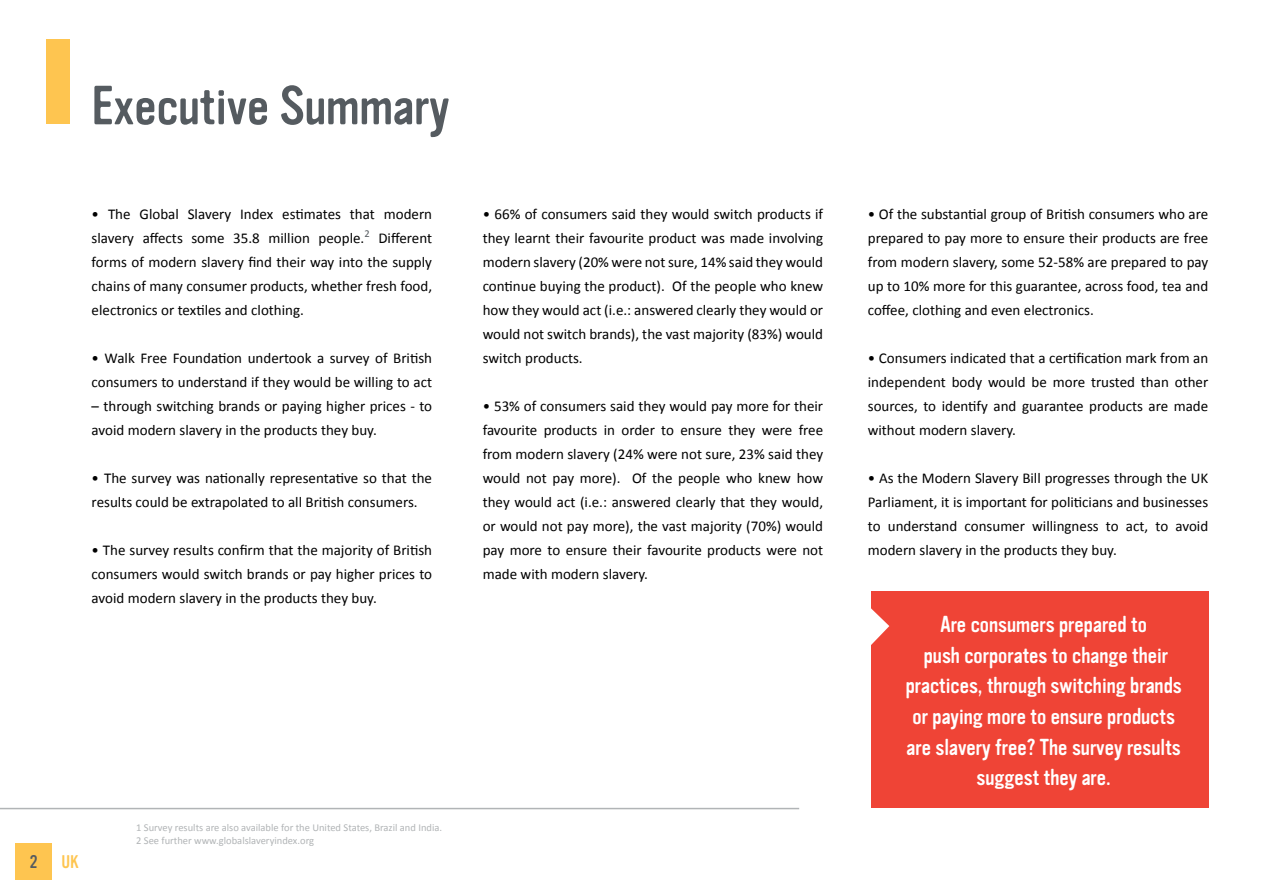
<style>
.page{position:relative;width:1263px;height:893px;background:#fff}
.page>*{position:absolute;margin:0;border:0;box-sizing:border-box;transform-origin:0 0}
.t1{font:54px "Vinyl";color:#555b60}
.t2{font:22.65px/30.8px "Vinyl";color:#fff;text-align:center}
.t3{font:18px "Vinyl";color:#fec550}
.t4{font:18px "Vinyl";color:#555b60}
.t5{font:15px/24px "Calibri";color:#000;text-align:justify}
.t6{font:10.5px/13.5px "Calibri";color:#b1b4b6}
</style>
<div class="page">
<div style="left:47px;top:40px;width:23px;height:84px;background:#fec550"></div>
<hr style="left:0;top:808px;width:799px;height:1px;background:#b1b4b6">
<div style="left:15px;top:843px;width:37px;height:36px;background:#fec550"></div>
<div style="left:871px;top:592px;width:337px;height:216px;background:#ef4436"></div>
<svg style="left:871px;top:608px;width:18px;height:37px"></svg>
<h1 class="t1" style="left:91px;top:76px;width:360px">Executive Summary</h1>
<p class="t5" style="left:92px;top:202px;width:342px">• The Global Slavery Index estimates that modern slavery affects some 35.8 million people.<sup>2</sup> Different forms of modern slavery find their way into the supply chains of many consumer products, whether fresh food, electronics or textiles and clothing.</p>
<p class="t5" style="left:92px;top:346px;width:342px">• Walk Free Foundation undertook a survey of British consumers to understand if they would be willing to act</p>
<p class="t5" style="left:92px;top:394px;width:342px">– through switching brands or paying higher prices - to avoid modern slavery in the products they buy.</p>
<p class="t5" style="left:92px;top:466px;width:342px">• The survey was nationally representative so that the results could be extrapolated to all British consumers.</p>
<p class="t5" style="left:92px;top:538px;width:342px">• The survey results confirm that the majority of British consumers would switch brands or pay higher prices to avoid modern slavery in the products they buy.</p>
<p class="t5" style="left:483px;top:202px;width:342px">• 66% of consumers said they would switch products if they learnt their favourite product was made involving modern slavery (20% were not sure, 14% said they would continue buying the product). Of the people who knew how they would act (i.e.: answered clearly they would or would not switch brands), the vast majority (83%) would switch products.</p>
<p class="t5" style="left:483px;top:394px;width:342px">• 53% of consumers said they would pay more for their favourite products in order to ensure they were free from modern slavery (24% were not sure, 23% said they would not pay more). Of the people who knew how they would act (i.e.: answered clearly that they would, or would not pay more), the vast majority (70%) would pay more to ensure their favourite products were not made with modern slavery.</p>
<p class="t4" style="left:30px;top:852px;width:9px">2</p>
<p class="t3" style="left:62px;top:852px;width:19px">UK</p>
<p class="t6" style="left:136px;top:821px;width:307px">1 Survey results are also available for the United States, Brazil and India.<br>2 See further www.globalslaveryindex.org</p>
<p class="t5" style="left:868px;top:202px;width:342px">• Of the substantial group of British consumers who are prepared to pay more to ensure their products are free from modern slavery, some 52-58% are prepared to pay up to 10% more for this guarantee, across food, tea and coffee, clothing and even electronics.</p>
<p class="t5" style="left:868px;top:346px;width:342px">• Consumers indicated that a certification mark from an independent body would be more trusted than other sources, to identify and guarantee products are made without modern slavery.</p>
<p class="t5" style="left:868px;top:466px;width:342px">• As the Modern Slavery Bill progresses through the UK Parliament, it is important for politicians and businesses to understand consumer willingness to act, to avoid modern slavery in the products they buy.</p>
<h2 class="t2" style="left:906px;top:609px;width:278px">Are consumers prepared to<br>push corporates to change their practices, through switching brands or paying more to ensure products are slavery free? The survey results suggest they are.</h2>
</div>
